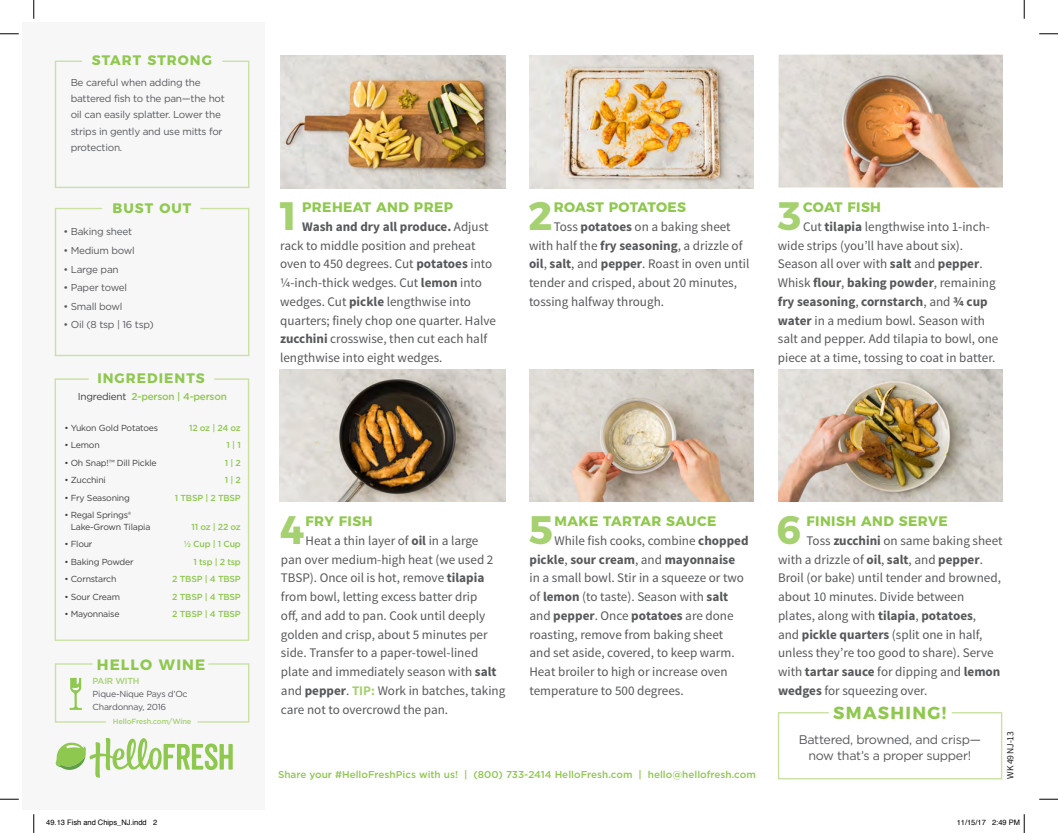
<style>
.page{position:relative;width:1058px;height:833px;background:#fff}
.page>*{position:absolute;margin:0;border:0;box-sizing:border-box;transform-origin:0 0}
.t1{font:700 39.62px "Montserrat";color:#a6d170}
.t2{font:700 17.5px "Montserrat";letter-spacing:.075em;color:#8fc84e}
.t3{font:700 15px "Montserrat";letter-spacing:.075em;color:#8fc84e}
.t4{font:700 13.75px "Montserrat";letter-spacing:.03em;color:#8fc84e}
.t5{font:700 13.75px "Montserrat";letter-spacing:.075em;color:#8fc84e}
.t6{font:13.12px/18.8px "Source Sans Pro";color:#57585a}
.t7{font:12.5px/16.8px "Gotham";letter-spacing:-.025em;color:#57585a;text-align:center}
.t8{font:10px/16.2px "Gotham";letter-spacing:-.025em;color:#57585a}
.t9{font:500 10px "Gotham";color:#8fc84e}
.t10{font:500 10px "Gotham";letter-spacing:-.025em;color:#8fc84e}
.t11{font:9.62px "Source Sans Pro";letter-spacing:-.025em;color:#231f20}
.t12{font:8.75px/11.2px "Gotham";letter-spacing:-.025em;color:#3e3e3f}
.t13{font:500 8.75px/17.5px "Gotham";letter-spacing:-.025em;color:#8fc84e;text-align:right}
.t14{font:8.75px/12.5px "Gotham";letter-spacing:-.025em;color:#57585a}
.t15{font:500 8.75px "Gotham";letter-spacing:-.025em;color:#a6d170}
.t16{font:7.5px "Helvetica";color:#000}
.t17{font:500 7.5px "Gotham";letter-spacing:-.025em;color:#a6d170}
.s1{font-weight:400;color:#3e3e3f}
.s2{font-weight:700}
.s3{font-weight:700;color:#a6d170}
</style>
<div class="page">
<div style="left:23px;top:23px;width:242px;height:787px;background:#f7f7f8"></div>
<img style="left:281px;top:55px;width:224px;height:133px">
<img style="left:529px;top:55px;width:225px;height:133px">
<img style="left:529px;top:369px;width:224px;height:133px">
<img style="left:280px;top:369px;width:225px;height:133px">
<img style="left:778px;top:55px;width:224px;height:132px">
<img style="left:778px;top:369px;width:224px;height:133px">
<svg style="left:54px;top:207px;width:196px;height:150px"></svg>
<svg style="left:54px;top:378px;width:196px;height:263px"></svg>
<svg style="left:54px;top:60px;width:196px;height:128px"></svg>
<svg style="left:54px;top:663px;width:53px;height:60px"></svg>
<svg style="left:197px;top:663px;width:53px;height:60px"></svg>
<svg style="left:56px;top:738px;width:177px;height:39px"></svg>
<svg style="left:777px;top:712px;width:226px;height:68px"></svg>
<svg style="left:0;top:33px;width:19px;height:2px"></svg>
<svg style="left:1039px;top:33px;width:19px;height:2px"></svg>
<svg style="left:0;top:798px;width:19px;height:2px"></svg>
<svg style="left:1039px;top:798px;width:19px;height:2px"></svg>
<svg style="left:33px;top:0;width:2px;height:19px"></svg>
<svg style="left:33px;top:814px;width:2px;height:19px"></svg>
<svg style="left:1023px;top:0;width:2px;height:19px"></svg>
<svg style="left:1023px;top:814px;width:2px;height:19px"></svg>
<p class="t5" style="left:92px;top:49px;width:122px">START STRONG</p>
<p class="t8" style="left:71px;top:74px;width:156px">Be careful when adding the battered fish to the pan—the hot oil can easily splatter. Lower the strips in gently and use mitts for protection.</p>
<p class="t4" style="left:112px;top:196px;width:80px">BUST OUT</p>
<p class="t8" style="left:63px;top:223px;width:70px">• Baking sheet</p>
<p class="t8" style="left:63px;top:242px;width:73px">• Medium bowl</p>
<p class="t8" style="left:63px;top:261px;width:57px">• Large pan</p>
<p class="t8" style="left:63px;top:279px;width:65px">• Paper towel</p>
<p class="t8" style="left:63px;top:298px;width:61px">• Small bowl</p>
<p class="t8" style="left:63px;top:316px;width:92px">• Oil (8 tsp | 16 tsp)</p>
<p class="t5" style="left:97px;top:366px;width:109px">INGREDIENTS</p>
<p class="t10" style="left:78px;top:390px;width:151px"><span class="s1">Ingredient</span> 2-person | 4-person</p>
<p class="t13" style="left:175px;top:419px;width:67px">12 oz | 24 oz<br>1 | 1<br>1 | 2<br>1 | 2<br>1 TBSP | 2 TBSP</p>
<p class="t13" style="left:172px;top:517px;width:70px">11 oz | 22 oz<br>½ Cup | 1 Cup<br>1 tsp | 2 tsp<br>2 TBSP | 4 TBSP<br>2 TBSP | 4 TBSP<br>2 TBSP | 4 TBSP</p>
<p class="t12" style="left:64px;top:422px;width:95px">• Yukon Gold Potatoes</p>
<p class="t12" style="left:64px;top:439px;width:37px">• Lemon</p>
<p class="t12" style="left:64px;top:457px;width:94px">• Oh Snap!™ Dill Pickle</p>
<p class="t12" style="left:64px;top:474px;width:43px">• Zucchini</p>
<p class="t12" style="left:64px;top:492px;width:67px">• Fry Seasoning</p>
<p class="t12" style="left:71px;top:509px;width:81px;text-indent:-6px">• Regal Springs®<br>Lake-Grown Tilapia</p>
<p class="t12" style="left:64px;top:538px;width:30px">• Flour</p>
<p class="t12" style="left:64px;top:555px;width:71px">• Baking Powder</p>
<p class="t12" style="left:64px;top:573px;width:54px">• Cornstarch</p>
<p class="t12" style="left:64px;top:590px;width:57px">• Sour Cream</p>
<p class="t12" style="left:64px;top:608px;width:57px">• Mayonnaise</p>
<p class="t3" style="left:97px;top:652px;width:110px">HELLO WINE</p>
<p class="t15" style="left:93px;top:675px;width:48px">PAIR WITH</p>
<p class="t17" style="left:113px;top:716px;width:80px">HelloFresh.com/Wine</p>
<p class="t14" style="left:93px;top:687px;width:96px">Pique-Nique Pays d’Oc<br>Chardonnay, 2016</p>
<h1 class="t1" style="left:276px;top:183px;width:26px">1</h1>
<p class="t4" style="left:302px;top:196px;width:152px">PREHEAT AND PREP</p>
<p class="t6" style="left:280px;top:217px;width:217px;text-indent:22px"><span class="s2">Wash and dry all produce.</span> Adjust rack to middle position and preheat oven to 450 degrees. Cut <span class="s2">potatoes</span> into ¼-inch-thick wedges. Cut <span class="s2">lemon</span> into wedges. Cut <span class="s2">pickle</span> lengthwise into quarters; finely chop one quarter. Halve <span class="s2">zucchini</span> crosswise, then cut each half lengthwise into eight wedges.</p>
<h1 class="t1" style="left:528px;top:183px;width:26px">2</h1>
<p class="t4" style="left:553px;top:196px;width:134px">ROAST POTATOES</p>
<p class="t6" style="left:529px;top:217px;width:222px;text-indent:25px">Toss <span class="s2">potatoes</span> on a baking sheet with half the <span class="s2">fry seasoning</span>, a drizzle of <span class="s2">oil</span>, <span class="s2">salt</span>, and <span class="s2">pepper</span>. Roast in oven until tender and crisped, about 20 minutes, tossing halfway through.</p>
<h1 class="t1" style="left:777px;top:183px;width:26px">3</h1>
<p class="t4" style="left:803px;top:196px;width:79px">COAT FISH</p>
<p class="t6" style="left:778px;top:217px;width:222px;text-indent:25px">Cut <span class="s2">tilapia</span> lengthwise into 1-inch&shy;wide strips (you’ll have about six).<br>Season all over with <span class="s2">salt</span> and <span class="s2">pepper</span>.<br>Whisk <span class="s2">flour</span>, <span class="s2">baking powder</span>, remaining <span class="s2">fry seasoning</span>, <span class="s2">cornstarch</span>, and <span class="s2">¾ cup water</span> in a medium bowl. Season with salt and pepper. Add tilapia to bowl, one piece at a time, tossing to coat in batter.</p>
<h1 class="t1" style="left:280px;top:497px;width:26px">4</h1>
<p class="t4" style="left:305px;top:509px;width:68px">FRY FISH</p>
<p class="t6" style="left:281px;top:531px;width:226px;text-indent:25px">Heat a thin layer of <span class="s2">oil</span> in a large<br>pan over medium-high heat (we used 2<br>TBSP). Once oil is hot, remove <span class="s2">tilapia </span>from bowl, letting excess batter drip<br>off, and add to pan. Cook until deeply golden and crisp, about 5 minutes per side. Transfer to a paper-towel-lined plate and immediately season with <span class="s2">salt </span>and <span class="s2">pepper</span>. <span class="s3">TIP:</span> Work in batches, taking care not to overcrowd the pan.</p>
<h1 class="t1" style="left:529px;top:497px;width:26px">5</h1>
<p class="t4" style="left:554px;top:509px;width:163px">MAKE TARTAR SAUCE</p>
<p class="t6" style="left:529px;top:531px;width:220px;text-indent:25px">While fish cooks, combine <span class="s2">chopped pickle</span>, <span class="s2">sour cream</span>, and <span class="s2">mayonnaise </span>in a small bowl. Stir in a squeeze or two of <span class="s2">lemon</span> (to taste). Season with <span class="s2">salt </span>and <span class="s2">pepper</span>. Once <span class="s2">potatoes</span> are done roasting, remove from baking sheet<br>and set aside, covered, to keep warm.<br>Heat broiler to high or increase oven temperature to 500 degrees.</p>
<p class="t9" style="left:278px;top:767px;width:479px">Share your #HelloFreshPics with us! | (800) 733-2414 HelloFresh.com | hello@hellofresh.com</p>
<h1 class="t1" style="left:776px;top:497px;width:26px">6</h1>
<p class="t4" style="left:806px;top:509px;width:143px">FINISH AND SERVE</p>
<p class="t6" style="left:778px;top:531px;width:226px;text-indent:28px">Toss <span class="s2">zucchini</span> on same baking sheet with a drizzle of <span class="s2">oil</span>, <span class="s2">salt</span>, and <span class="s2">pepper</span>.<br>Broil (or bake) until tender and browned, about 10 minutes. Divide between plates, along with <span class="s2">tilapia</span>, <span class="s2">potatoes</span>,<br>and <span class="s2">pickle quarters</span> (split one in half, unless they’re too good to share). Serve with <span class="s2">tartar sauce</span> for dipping and <span class="s2">lemon wedges</span> for squeezing over.</p>
<p class="t7" style="left:798px;top:730px;width:184px">Battered, browned, and crisp— now that’s a proper supper!</p>
<h2 class="t2" style="left:833px;top:698px;width:115px">SMASHING!</h2>
<p class="t11" style="left:1004px;top:778px;width:49px;rotate:-90deg">WK 49 NJ-13</p>
<p class="t16" style="left:46px;top:817px;width:112px">49.13 Fish and Chips_NJ.indd 2</p>
<p class="t16" style="left:956px;top:817px;width:65px">11/15/17 2:49 PM</p>
</div>
